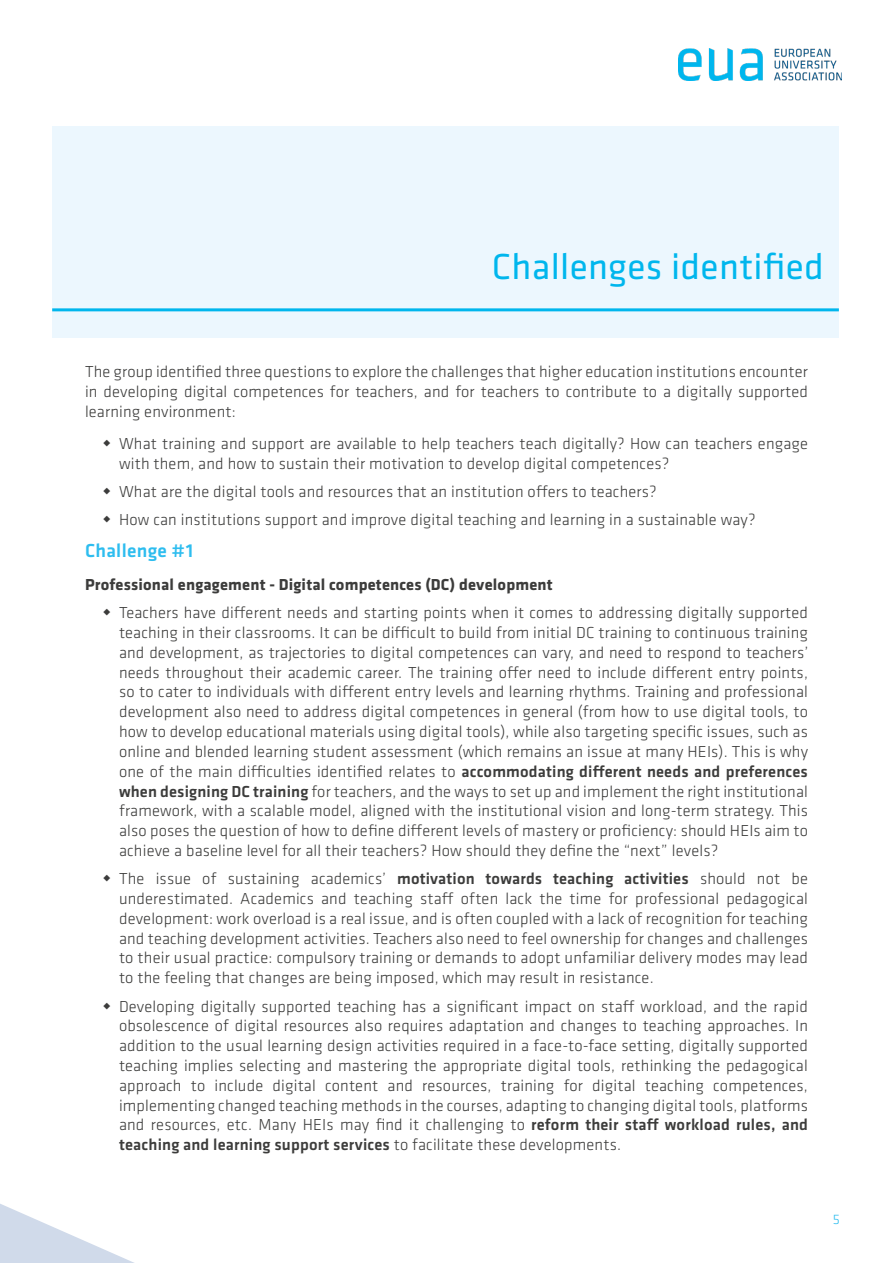
<style>
.page{position:relative;width:893px;height:1263px;background:#fff}
.page>*{position:absolute;margin:0;border:0;box-sizing:border-box;transform-origin:0 0}
.t1{font:37.5px "Klavika Basic";letter-spacing:.01em;color:#00b6ed}
.t2{font:500 19.5px "Klavika Basic";letter-spacing:.015em;color:#2ebdef}
.t3{font:300 16.5px/19.8px "Klavika Basic";letter-spacing:.01em;color:#3c3c3b;text-align:justify}
.t4{font:700 16.5px "Klavika Basic";letter-spacing:.01em;color:#3c3c3b}
.t5{font:300 14.25px "Klavika Basic";color:#2ebdef}
.s1{font-weight:500}
</style>
<div class="page">
<svg style="left:0;top:1204px;width:134px;height:59px"></svg>
<img style="left:679px;top:49px;width:162px;height:32px">
<div style="left:52px;top:126px;width:787px;height:212px;background:#ecf7fe"></div>
<hr style="left:52px;top:308px;width:787px;height:3px;background:#00b6ed">
<h1 class="t1" style="left:492px;top:242px;width:334px">Challenges identified</h1>
<p class="t3" style="left:85px;top:361px;width:724px">The group identified three questions to explore the challenges that higher education institutions encounter in developing digital competences for teachers, and for teachers to contribute to a digitally supported learning environment:</p>
<p class="t3" style="left:119px;top:433px;width:690px">What training and support are available to help teachers teach digitally? How can teachers engage with them, and how to sustain their motivation to develop digital competences?</p>
<p class="t3" style="left:119px;top:477px;width:638px;line-height:28.3px">What are the digital tools and resources that an institution offers to teachers?<br>How can institutions support and improve digital teaching and learning in a sustainable way?</p>
<p class="t2" style="left:85px;top:538px;width:110px">Challenge #1</p>
<p class="t4" style="left:85px;top:572px;width:469px">Professional engagement - Digital competences (DC) development</p>
<p class="t3" style="left:119px;top:603px;width:690px">Teachers have different needs and starting points when it comes to addressing digitally supported teaching in their classrooms. It can be difficult to build from initial DC training to continuous training and development, as trajectories to digital competences can vary, and need to respond to teachers’ needs throughout their academic career. The training offer need to include different entry points, so to cater to individuals with different entry levels and learning rhythms. Training and professional development also need to address digital competences in general (from how to use digital tools, to how to develop educational materials using digital tools), while also targeting specific issues, such as online and blended learning student assessment (which remains an issue at many HEIs). This is why one of the main difficulties identified relates to <span class="s1">accommodating different needs and preferences when designing DC training</span> for teachers, and the ways to set up and implement the right institutional framework, with a scalable model, aligned with the institutional vision and long-term strategy. This also poses the question of how to define different levels of mastery or proficiency: should HEIs aim to achieve a baseline level for all their teachers? How should they define the “next” levels?</p>
<p class="t3" style="left:119px;top:869px;width:690px">The issue of sustaining academics’ <span class="s1">motivation towards teaching activities</span> should not be underestimated. Academics and teaching staff often lack the time for professional pedagogical development: work overload is a real issue, and is often coupled with a lack of recognition for teaching and teaching development activities. Teachers also need to feel ownership for changes and challenges to their usual practice: compulsory training or demands to adopt unfamiliar delivery modes may lead to the feeling that changes are being imposed, which may result in resistance.</p>
<p class="t3" style="left:119px;top:996px;width:690px">Developing digitally supported teaching has a significant impact on staff workload, and the rapid obsolescence of digital resources also requires adaptation and changes to teaching approaches. In addition to the usual learning design activities required in a face-to-face setting, digitally supported teaching implies selecting and mastering the appropriate digital tools, rethinking the pedagogical approach to include digital content and resources, training for digital teaching competences, implementing changed teaching methods in the courses, adapting to changing digital tools, platforms and resources, etc. Many HEIs may find it challenging to <span class="s1">reform their staff workload rules, and teaching and learning support services</span> to facilitate these developments.</p>
<p class="t5" style="left:833px;top:1210px;width:9px">5</p>
</div>
